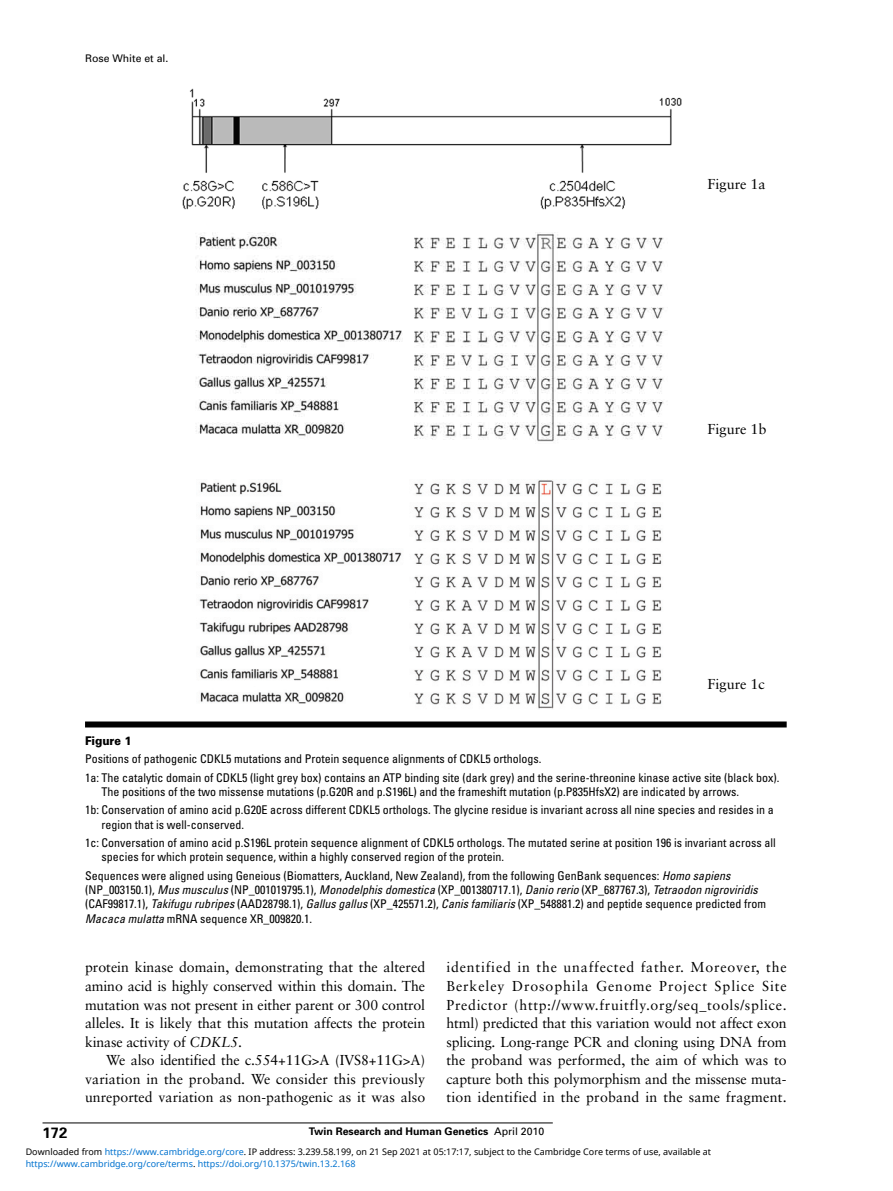
<style>
.page{position:relative;width:893px;height:1191px;background:#fff}
.page>*{position:absolute;margin:0;border:0;box-sizing:border-box;transform-origin:0 0}
.t1{font:700 15px "Univers";color:#000}
.t2{font:14.4px/18.6px "Sabon";color:#000;text-align:justify}
.t3{font:condensed 12px/18.5px "Univers";color:#000}
.t4{font:900 12px "Univers";color:#000;scale:.9 1}
.t5{font:700 10.5px "Univers";color:#000}
.t6{font:10.5px "Univers";color:#000}
.t7{font:9px "Noto Sans";color:#000}
.t8{font:9px "Noto Sans";color:#0172cf}
.s1{font-style:italic}
.s2{font-weight:400}
.s3{color:#0172cf}
.s4{color:#000}
</style>
<div class="page">
<hr style="left:43px;top:1122px;width:510px;height:1px;background:#000">
<img style="left:182px;top:88px;width:500px;height:122px">
<div style="left:85px;top:721px;width:702px;height:6px;background:#000"></div>
<img style="left:195px;top:232px;width:469px;height:210px">
<img style="left:199px;top:480px;width:463px;height:229px">
<p class="t6" style="left:85px;top:54px;width:85px">Rose White et al.</p>
<p class="t2" style="left:707px;top:175px;width:60px">Figure 1a</p>
<p class="t2" style="left:707px;top:420px;width:61px">Figure 1b</p>
<p class="t2" style="left:707px;top:675px;width:59px">Figure 1c</p>
<p class="t4" style="left:85px;top:736px;width:53px">Figure 1</p>
<p class="t3" style="left:85px;top:750px;width:696px">Positions of pathogenic CDKL5 mutations and Protein sequence alignments of CDKL5 orthologs.<br>1a: The catalytic domain of CDKL5 (light grey box) contains an ATP binding site (dark grey) and the serine-threonine kinase active site (black box).</p>
<p class="t3" style="left:85px;top:783px;width:690px;text-indent:16px">The positions of the two missense mutations (p.G20R and p.S196L) and the frameshift mutation (p.P835HfsX2) are indicated by arrows.<br>1b: Conservation of amino acid p.G20E across different CDKL5 orthologs. The glycine residue is invariant across all nine species and resides in a</p>
<p class="t3" style="left:85px;top:816px;width:692px;text-indent:16px">region that is well-conserved.<br>1c: Conversation of amino acid p.S196L protein sequence alignment of CDKL5 orthologs. The mutated serine at position 196 is invariant across all</p>
<p class="t3" style="left:85px;top:849px;width:649px;text-indent:16px">species for which protein sequence, within a highly conserved region of the protein.<br>Sequences were aligned using Geneious (Biomatters, Auckland, New Zealand), from the following GenBank sequences: <span class="s1">Homo sapiens</span></p>
<p class="t3" style="left:85px;top:883px;width:683px;line-height:14.2px">(NP_003150.1), <span class="s1">Mus musculus</span>(NP_001019795.1), <span class="s1">Monodelphis domestica</span>(XP_001380717.1), <span class="s1">Danio rerio</span>(XP_687767.3), <span class="s1">Tetraodon nigroviridis </span>(CAF99817.1), <span class="s1">Takifugu rubripes</span>(AAD28798.1), <span class="s1">Gallus gallus</span>(XP_425571.2), <span class="s1">Canis familiaris</span>(XP_548881.2) and peptide sequence predicted from<br><span class="s1">Macaca mulatta</span>mRNA sequence XR_009820.1.</p>
<p class="t2" style="left:85px;top:959px;width:342px">protein kinase domain, demonstrating that the altered amino acid is highly conserved within this domain. The mutation was not present in either parent or 300 control alleles. It is likely that this mutation affects the protein kinase activity of <span class="s1">CDKL5</span>.</p>
<p class="t2" style="left:85px;top:1052px;width:342px;text-indent:21px">We also identified the c.554+11G&gt;A (IVS8+11G&gt;A) variation in the proband. We consider this previously unreported variation as non-pathogenic as it was also</p>
<p class="t2" style="left:446px;top:959px;width:342px">identified in the unaffected father. Moreover, the Berkeley Drosophila Genome Project Splice Site Predictor (http://www.fruitfly.org/seq_tools/splice. html) predicted that this variation would not affect exon splicing. Long-range PCR and cloning using DNA from the proband was performed, the aim of which was to capture both this polymorphism and the missense muta&shy;tion identified in the proband in the same fragment.</p>
<p class="t1" style="left:43px;top:1127px;width:26px">172</p>
<p class="t5" style="left:309px;top:1127px;width:237px">Twin Research and Human Genetics <span class="s2">April 2010</span></p>
<p class="t7" style="left:26px;top:1145px;width:687px">Downloaded from <span class="s3">https://www.cambridge.org/core</span>. IP address: 3.239.58.199, on 21 Sep 2021 at 05:17:17, subject to the Cambridge Core terms of use, available at</p>
<p class="t8" style="left:26px;top:1157px;width:331px">https://www.cambridge.org/core/terms<span class="s4">.</span> https://doi.org/10.1375/twin.13.2.168</p>
</div>
